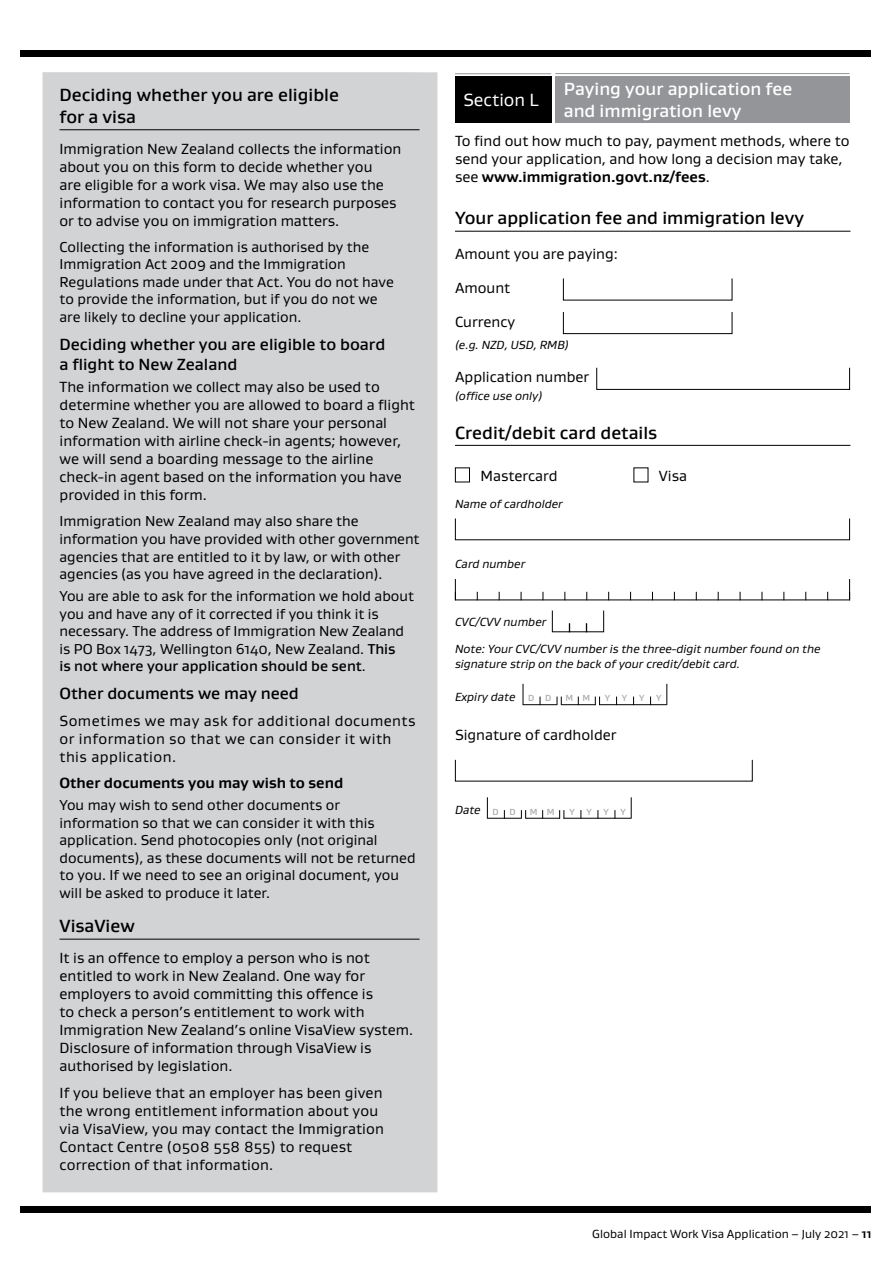
<style>
.page{position:relative;width:893px;height:1263px;background:#fff}
.page>*{position:absolute;margin:0;border:0;box-sizing:border-box;transform-origin:0 0}
.t1{font:500 18px/21.6px "Gustan";color:#000}
.t2{font:500 18px/21.6px "Gustan";color:#fff}
.t3{font:18px "Gustan";color:#fff}
.t4{font:500 16.5px/19.8px "Gustan";color:#000}
.t5{font:15px/18px "Gustan";color:#000}
.t6{font:15px/18px "Gustan";letter-spacing:.03em;color:#000}
.t7{font:700 15px "Gustan";color:#000}
.t8{font:14.7px/17.5px "Gustan";color:#000}
.t9{font:italic 12px/14.4px "Gustan";color:#000}
.t10{font:12px "Gustan";color:#000}
.t11{font:500 9px "Gustan";color:#a7a9ac}
.s1{font-weight:500}
.s2{font-weight:700}
.s3{font-weight:500;font-style:normal;font-size:9px;color:#a7a9ac}
</style>
<div class="page">
<div style="left:20px;top:50px;width:850px;height:7px;background:#000"></div>
<div style="left:20px;top:1206px;width:850px;height:7px;background:#000"></div>
<div style="left:43px;top:72px;width:394px;height:1120px;background:#d1d3d4"></div>
<hr style="left:60px;top:129px;width:360px;height:1px;background:#000">
<hr style="left:60px;top:939px;width:360px;height:1px;background:#000">
<hr style="left:455px;top:231px;width:395px;height:1px;background:#000">
<hr style="left:455px;top:445px;width:395px;height:1px;background:#000">
<div style="left:455px;top:77px;width:96px;height:46px;background:#000"></div>
<hr style="left:455px;top:73px;width:96px;height:1px;background:#939598">
<div style="left:555px;top:77px;width:295px;height:46px;background:#939598"></div>
<hr style="left:555px;top:73px;width:295px;height:1px;background:#939598">
<svg style="left:563px;top:278px;width:170px;height:23px"></svg>
<svg style="left:563px;top:312px;width:170px;height:22px"></svg>
<svg style="left:596px;top:367px;width:254px;height:23px"></svg>
<div style="left:455px;top:467px;width:15px;height:15px;border:1px solid #000"></div>
<svg style="left:552px;top:610px;width:52px;height:22px"></svg>
<svg style="left:523px;top:684px;width:1px;height:20px"></svg>
<svg style="left:666px;top:684px;width:1px;height:20px"></svg>
<svg style="left:557px;top:696px;width:5px;height:9px"></svg>
<svg style="left:595px;top:696px;width:5px;height:8px"></svg>
<hr style="left:523px;top:704px;width:34px;height:1px;background:#000">
<hr style="left:561px;top:704px;width:35px;height:1px;background:#000">
<hr style="left:599px;top:704px;width:68px;height:1px;background:#000">
<svg style="left:487px;top:797px;width:1px;height:21px"></svg>
<svg style="left:631px;top:797px;width:1px;height:22px"></svg>
<svg style="left:521px;top:810px;width:5px;height:9px"></svg>
<svg style="left:559px;top:810px;width:5px;height:9px"></svg>
<hr style="left:487px;top:818px;width:34px;height:1px;background:#000">
<hr style="left:526px;top:818px;width:34px;height:1px;background:#000">
<hr style="left:563px;top:818px;width:68px;height:1px;background:#000">
<p class="t1" style="left:60px;top:84px;width:281px">Deciding whether you are eligible for a visa</p>
<p class="t5" style="left:60px;top:139px;width:343px">Immigration New Zealand collects the information about you on this form to decide whether you<br>are eligible for a work visa. We may also use the information to contact you for research purposes or to advise you on immigration matters.</p>
<p class="t8" style="left:60px;top:238px;width:336px">Collecting the information is authorised by the Immigration Act 2009 and the Immigration Regulations made under that Act. You do not have to provide the information, but if you do not we are likely to decline your application.</p>
<p class="t4" style="left:60px;top:334px;width:327px">Deciding whether you are eligible to board a flight to New Zealand</p>
<p class="t5" style="left:60px;top:378px;width:357px">The information we collect may also be used to determine whether you are allowed to board a flight to New Zealand. We will not share your personal information with airline check-in agents; however, we will send a boarding message to the airline check-in agent based on the information you have provided in this form.</p>
<p class="t8" style="left:60px;top:512px;width:361px">Immigration New Zealand may also share the information you have provided with other government agencies that are entitled to it by law, or with other agencies (as you have agreed in the declaration).</p>
<p class="t8" style="left:60px;top:587px;width:356px">You are able to ask for the information we hold about you and have any of it corrected if you think it is necessary. The address of Immigration New Zealand is PO Box 1473, Wellington 6140, New Zealand. <span class="s1">This<br>is not where your application should be sent</span>.</p>
<p class="t4" style="left:60px;top:683px;width:241px">Other documents we may need</p>
<p class="t6" style="left:60px;top:711px;width:357px">Sometimes we may ask for additional documents or information so that we can consider it with this application.</p>
<p class="t7" style="left:60px;top:773px;width:285px">Other documents you may wish to send</p>
<p class="t8" style="left:60px;top:796px;width:358px">You may wish to send other documents or information so that we can consider it with this application. Send photocopies only (not original documents), as these documents will not be returned to you. If we need to see an original document, you will be asked to produce it later.</p>
<p class="t1" style="left:60px;top:915px;width:77px">VisaView</p>
<p class="t5" style="left:60px;top:948px;width:355px">It is an offence to employ a person who is not entitled to work in New Zealand. One way for employers to avoid committing this offence is<br>to check a person’s entitlement to work with Immigration New Zealand’s online VisaView system.<br>Disclosure of information through VisaView is authorised by legislation.</p>
<p class="t5" style="left:60px;top:1083px;width:326px">If you believe that an employer has been given the wrong entitlement information about you via VisaView, you may contact the Immigration Contact Centre (0508 558 855) to request correction of that information.</p>
<p class="t3" style="left:463px;top:88px;width:76px">Section L</p>
<p class="t2" style="left:564px;top:78px;width:230px">Paying your application fee and immigration levy</p>
<p class="t5" style="left:455px;top:131px;width:396px">To find out how much to pay, payment methods, where to send your application, and how long a decision may take, see <span class="s2">www.immigration.govt.nz/fees</span>.</p>
<p class="t1" style="left:455px;top:207px;width:351px">Your application fee and immigration levy</p>
<p class="t5" style="left:455px;top:245px;width:164px">Amount you are paying:</p>
<p class="t5" style="left:455px;top:278px;width:57px">Amount</p>
<p class="t5" style="left:455px;top:312px;width:62px">Currency</p>
<p class="t9" style="left:455px;top:337px;width:115px">(e.g. NZD, USD, RMB)</p>
<p class="t5" style="left:455px;top:367px;width:136px">Application number</p>
<p class="t9" style="left:455px;top:388px;width:89px">(office use only)</p>
<p class="t1" style="left:455px;top:421px;width:204px">Credit/debit card details</p>
<p class="t5" style="left:480px;top:466px;width:79px">Mastercard</p>
<p class="t5" style="left:659px;top:466px;width:30px">Visa</p>
<p class="t9" style="left:455px;top:496px;width:109px">Name of cardholder</p>
<p class="t9" style="left:455px;top:556px;width:72px">Card number</p>
<p class="t9" style="left:455px;top:615px;width:93px">CVC/CVV number</p>
<p class="t9" style="left:455px;top:642px;width:367px">Note: Your CVC/CVV number is the three-digit number found on the signature strip on the back of your credit/debit card.</p>
<p class="t9" style="left:455px;top:689px;width:98px">Expiry date <span class="s3">D D</span></p>
<p class="t11" style="left:566px;top:692px;width:26px">M M</p>
<p class="t11" style="left:605px;top:692px;width:7px">Y</p>
<p class="t11" style="left:622px;top:692px;width:7px">Y</p>
<p class="t11" style="left:639px;top:692px;width:7px">Y</p>
<p class="t11" style="left:656px;top:692px;width:7px">Y</p>
<p class="t5" style="left:455px;top:725px;width:163px">Signature of cardholder</p>
<p class="t9" style="left:455px;top:802px;width:62px">Date <span class="s3">D D</span></p>
<p class="t11" style="left:530px;top:806px;width:26px">M M</p>
<p class="t11" style="left:569px;top:806px;width:7px">Y</p>
<p class="t11" style="left:586px;top:806px;width:7px">Y</p>
<p class="t11" style="left:603px;top:806px;width:7px">Y</p>
<p class="t11" style="left:620px;top:806px;width:7px">Y</p>
<p class="t10" style="left:592px;top:1226px;width:281px">Global Impact Work Visa Application – July 2021 – <span class="s2">11</span></p>
</div>
